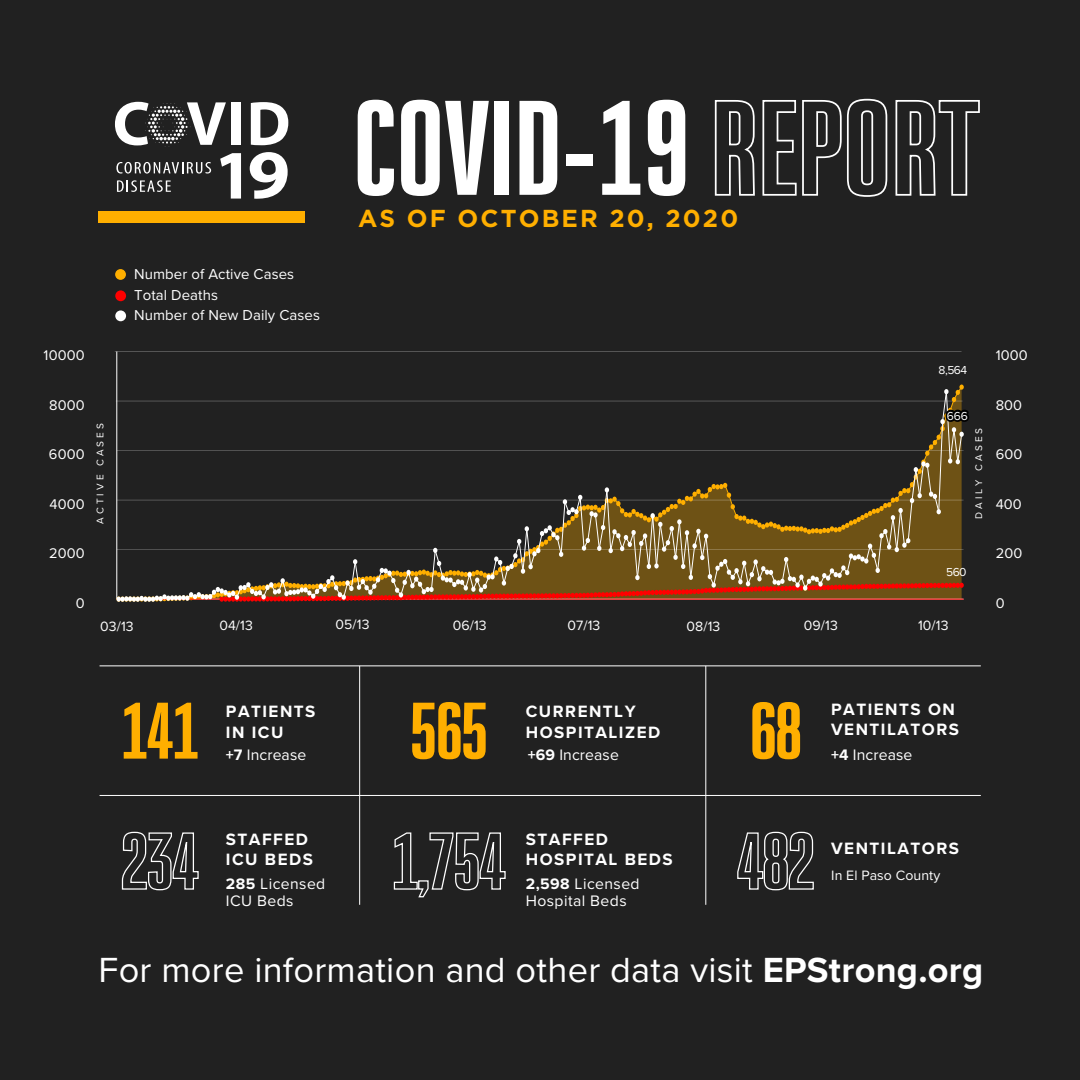
<style>
.page{position:relative;width:1080px;height:1080px;background:#212121}
.page>*{position:absolute;margin:0;border:0;box-sizing:border-box;transform-origin:0 0}
.t1{font:900 117px "Bw Stretch";color:#fff}
.t2{font:900 69.7px "Bw Stretch";letter-spacing:-.035em;color:#ffaf00}
.t3{font:36.2px "Proxima Nova";letter-spacing:.005em;color:#fff}
.t4{font:700 24.5px "Gotham";letter-spacing:.085em;color:#ffaf00}
.t5{font:700 17px/20.8px "Proxima Nova";letter-spacing:.085em;color:#fff}
.t6{font:15.7px/16.7px "Proxima Nova";letter-spacing:.025em;color:#fff}
.t7{font:15.7px "Proxima Nova";letter-spacing:.005em;color:#fff}
.t8{font:14.9px/20px "Proxima Nova";letter-spacing:.005em;color:#fff}
.t9{font:14.5px "Proxima Nova";letter-spacing:.005em;color:#fff}
.t10{font:14.1px "Proxima Nova";letter-spacing:.005em;color:#fff}
.t11{font:14px "Proxima Nova";letter-spacing:.005em;color:#fff}
.t12{font:12px "Proxima Nova";letter-spacing:-.04em;color:#fff}
.t13{font:10px "Proxima Nova";letter-spacing:.305em;color:#fff}
.s1{font-weight:700}
</style>
<div class="page">
<div style="left:98px;top:211px;width:207px;height:12px;background:#ffaf00"></div>
<svg style="left:220px;top:153px;width:21px;height:46px"></svg>
<svg style="left:250px;top:152px;width:38px;height:47px"></svg>
<svg style="left:116px;top:162px;width:95px;height:12px"></svg>
<svg style="left:117px;top:180px;width:54px;height:12px"></svg>
<svg style="left:251px;top:102px;width:37px;height:43px"></svg>
<div style="left:231px;top:102px;width:10px;height:43px;background:#fff"></div>
<svg style="left:115px;top:102px;width:111px;height:45px"></svg>
<hr style="left:100px;top:665px;width:881px;height:1px;background:#fff">
<svg style="left:737px;top:831px;width:77px;height:60px"></svg>
<svg style="left:121px;top:831px;width:78px;height:60px"></svg>
<svg style="left:714px;top:100px;width:41px;height:96px"></svg>
<svg style="left:762px;top:98px;width:126px;height:99px"></svg>
<svg style="left:895px;top:100px;width:85px;height:96px"></svg>
<svg style="left:393px;top:832px;width:113px;height:66px"></svg>
<hr style="left:705px;top:666px;width:1px;height:239px;background:#fff">
<hr style="left:359px;top:666px;width:1px;height:239px;background:#fff">
<hr style="left:100px;top:795px;width:881px;height:1px;background:#fff">
<hr style="left:116px;top:352px;width:1px;height:247px;background:#fff">
<hr style="left:115px;top:351px;width:847px;height:1px;background:#fff">
<svg style="left:117px;top:385px;width:852px;height:217px"></svg>
<div style="left:115px;top:269px;width:11px;height:11px;background:#ffaf00;border-radius:50%"></div>
<div style="left:115px;top:290px;width:11px;height:11px;background:#f00;border-radius:50%"></div>
<div style="left:115px;top:310px;width:11px;height:11px;background:#fff;border-radius:50%"></div>
<h1 class="t1" style="left:353px;top:71px;width:339px">COVID-19</h1>
<h3 class="t4" style="left:358px;top:204px;width:382px">AS OF OCTOBER 20, 2020</h3>
<p class="t8" style="left:134px;top:264px;width:162px">Number of Active Cases</p>
<p class="t8" style="left:134px;top:284px;width:187px">Total Deaths<br>Number of New Daily Cases</p>
<p class="t9" style="left:44px;top:345px;width:42px">10000</p>
<p class="t9" style="left:996px;top:345px;width:33px">1000</p>
<p class="t12" style="left:939px;top:362px;width:30px">8,564</p>
<p class="t9" style="left:49px;top:394px;width:37px">8000</p>
<p class="t12" style="left:947px;top:407px;width:22px">666</p>
<p class="t9" style="left:996px;top:394px;width:28px">800</p>
<p class="t9" style="left:49px;top:444px;width:37px">6000</p>
<p class="t9" style="left:49px;top:493px;width:37px">4000</p>
<p class="t13" style="left:93px;top:524px;width:102px;rotate:-90deg">ACTIVE CASES</p>
<p class="t13" style="left:971px;top:519px;width:93px;rotate:-90deg">DAILY CASES</p>
<p class="t9" style="left:996px;top:444px;width:28px">600</p>
<p class="t9" style="left:996px;top:493px;width:28px">400</p>
<p class="t9" style="left:49px;top:543px;width:37px">2000</p>
<p class="t9" style="left:996px;top:543px;width:28px">200</p>
<p class="t12" style="left:946px;top:563px;width:22px">560</p>
<p class="t9" style="left:76px;top:592px;width:10px">0</p>
<p class="t9" style="left:996px;top:592px;width:10px">0</p>
<p class="t11" style="left:100px;top:616px;width:35px">03/13</p>
<p class="t11" style="left:219px;top:615px;width:35px">04/13</p>
<p class="t11" style="left:336px;top:614px;width:35px">05/13</p>
<p class="t11" style="left:453px;top:615px;width:35px">06/13</p>
<p class="t11" style="left:568px;top:615px;width:34px">07/13</p>
<p class="t11" style="left:687px;top:616px;width:35px">08/13</p>
<p class="t11" style="left:804px;top:615px;width:35px">09/13</p>
<p class="t11" style="left:918px;top:615px;width:32px">10/13</p>
<h2 class="t2" style="left:121px;top:685px;width:80px">141</h2>
<p class="t5" style="left:226px;top:700px;width:91px">PATIENTS<br>IN ICU</p>
<h2 class="t2" style="left:410px;top:685px;width:80px">565</h2>
<p class="t5" style="left:526px;top:700px;width:136px">CURRENTLY<br>HOSPITALIZED</p>
<p class="t7" style="left:226px;top:743px;width:82px"><span class="s1">+7</span> Increase</p>
<p class="t7" style="left:528px;top:743px;width:93px"><span class="s1">+69</span> Increase</p>
<h2 class="t2" style="left:749px;top:685px;width:55px">68</h2>
<p class="t5" style="left:831px;top:698px;width:129px">PATIENTS ON<br>VENTILATORS</p>
<p class="t7" style="left:831px;top:743px;width:83px"><span class="s1">+4</span> Increase</p>
<p class="t5" style="left:226px;top:828px;width:89px">STAFFED<br>ICU BEDS</p>
<p class="t6" style="left:226px;top:875px;width:101px"><span class="s1">285</span> Licensed<br>ICU Beds</p>
<p class="t5" style="left:526px;top:828px;width:149px">STAFFED<br>HOSPITAL BEDS</p>
<p class="t6" style="left:526px;top:875px;width:115px"><span class="s1">2,598</span> Licensed<br>Hospital Beds</p>
<p class="t5" style="left:831px;top:838px;width:129px">VENTILATORS</p>
<p class="t10" style="left:831px;top:864px;width:111px">In El Paso County</p>
<h3 class="t3" style="left:99px;top:943px;width:886px">For more information and other data visit <span class="s1">EPStrong.org</span></h3>
</div>
